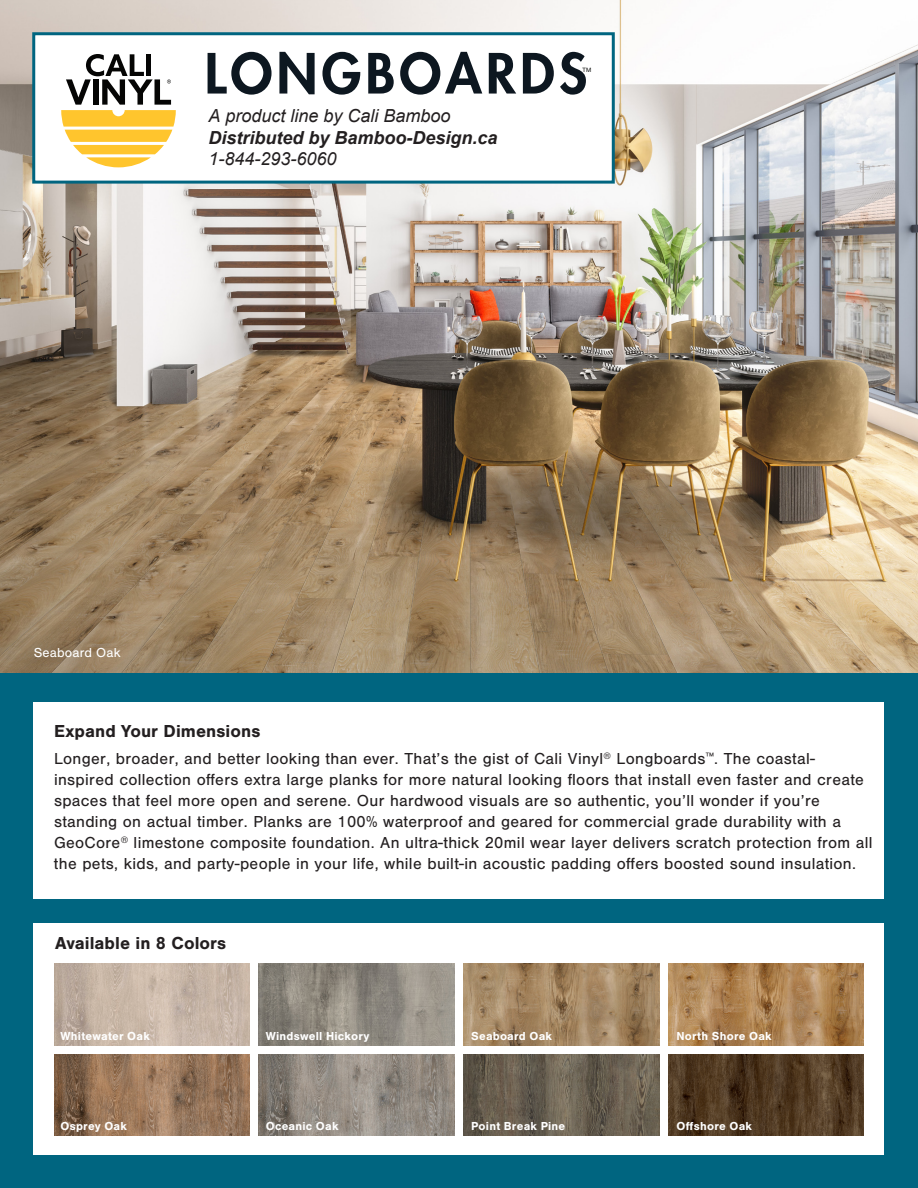
<style>
.page{position:relative;width:918px;height:1188px;background:#006580}
.page>*{position:absolute;margin:0;border:0;box-sizing:border-box;transform-origin:0 0}
.t1{font:800 53.85px "Futura";letter-spacing:.075em;color:#0d1720}
.t2{font:italic 18px/21.6px "Arial";color:#231f20}
.t3{font:700 18px "Nimbus San";color:#231f20}
.t4{font:16.5px/21px "Nimbus San";letter-spacing:.02em;color:#231f20}
.t5{font:13.5px "Nimbus San";letter-spacing:.015em;color:#fff}
.t6{font:700 12px "Nimbus San";letter-spacing:.02em;color:#fff}
.t7{font:6px "Helvetica Neue LT Std";color:#040503}
.s1{font-weight:700}
</style>
<div class="page">
<img style="left:0;top:0;width:918px;height:672px">
<div style="left:32px;top:32px;width:583px;height:152px;background:#fff;border:3px solid #006580"></div>
<div style="left:34px;top:702px;width:850px;height:196px;background:#fff"></div>
<div style="left:34px;top:923px;width:850px;height:232px;background:#fff"></div>
<img style="left:259px;top:964px;width:195px;height:81px">
<img style="left:259px;top:1054px;width:195px;height:82px">
<img style="left:669px;top:964px;width:195px;height:81px">
<img style="left:669px;top:1054px;width:195px;height:82px">
<img style="left:464px;top:964px;width:195px;height:81px">
<img style="left:464px;top:1054px;width:195px;height:82px">
<img style="left:54px;top:964px;width:195px;height:81px">
<img style="left:54px;top:1054px;width:195px;height:82px">
<svg style="left:61px;top:54px;width:115px;height:113px"></svg>
<p class="t1" style="left:205px;top:38px;width:384px">LONGBOARDS</p>
<p class="t7" style="left:582px;top:66px;width:11px">TM</p>
<p class="t2" style="left:208px;top:105px;width:291px">A product line by Cali Bamboo<br><span class="s1">Distributed by Bamboo-Design.ca<br></span>1-844-293-6060</p>
<p class="t5" style="left:34px;top:645px;width:88px">Seaboard Oak</p>
<p class="t3" style="left:54px;top:721px;width:208px">Expand Your Dimensions</p>
<p class="t4" style="left:54px;top:749px;width:820px">Longer, broader, and better looking than ever. That’s the gist of Cali Vinyl<sup>®</sup> Longboards<sup>™</sup>. The coastal&shy;inspired collection offers extra large planks for more natural looking floors that install even faster and create spaces that feel more open and serene. Our hardwood visuals are so authentic, you’ll wonder if you’re standing on actual timber. Planks are 100% waterproof and geared for commercial grade durability with a GeoCore<sup>®</sup> limestone composite foundation. An ultra-thick 20mil wear layer delivers scratch protection from all the pets, kids, and party-people in your life, while built-in acoustic padding offers boosted sound insulation.</p>
<p class="t3" style="left:55px;top:933px;width:172px">Available in 8 Colors</p>
<p class="t6" style="left:60px;top:1029px;width:91px">Whitewater Oak</p>
<p class="t6" style="left:60px;top:1120px;width:68px">Osprey Oak</p>
<p class="t6" style="left:266px;top:1029px;width:105px">Windswell Hickory</p>
<p class="t6" style="left:266px;top:1120px;width:74px">Oceanic Oak</p>
<p class="t6" style="left:471px;top:1029px;width:82px">Seaboard Oak</p>
<p class="t6" style="left:471px;top:1120px;width:96px">Point Break Pine</p>
<p class="t6" style="left:677px;top:1029px;width:97px">North Shore Oak</p>
<p class="t6" style="left:677px;top:1120px;width:77px">Offshore Oak</p>
</div>
